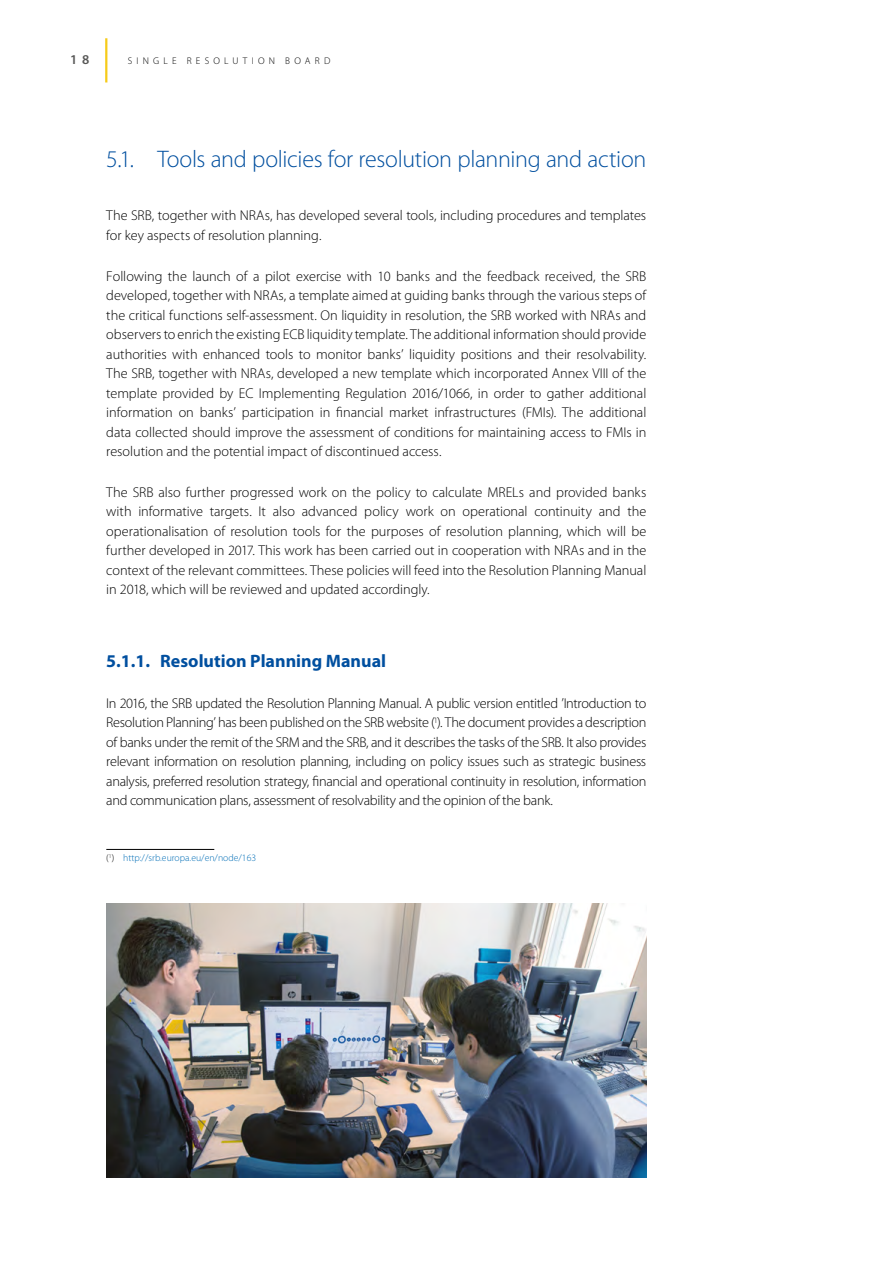
<style>
.page{position:relative;width:893px;height:1263px;background:#fff}
.page>*{position:absolute;margin:0;border:0;box-sizing:border-box;transform-origin:0 0}
.t2{font:300 24px "Myriad Pro";letter-spacing:-.015em;color:#004f9f}
.t3{font:700 18px "Myriad Pro";color:#004f9f}
.body{font:300 14.25px/19.5px "Myriad Pro";letter-spacing:-.005em;color:#000;text-align:justify}
.t1{font:600 13.5px "Myriad Pro";color:#575756}
.footnote{font:300 9.75px "Myriad Pro";color:#006eb7}
.None-2{font:300 9.75px "Myriad Pro";letter-spacing:.435em;color:#000}
.s1{color:#000}
</style>
<div class="page">
<hr style="left:105px;top:38px;width:2px;height:44px;background:#f6cb1a">
<hr style="left:106px;top:849px;width:108px;height:1px;background:#000">
<img style="left:106px;top:904px;width:540px;height:274px">
<p class="t1" style="left:70px;top:52px;width:21px">1 8</p>
<p class="None-2" style="left:128px;top:55px;width:204px">SINGLE RESOLUTION BOARD</p>
<p class="t2" style="left:106px;top:146px;width:542px">5.1. Tools and policies for resolution planning and action</p>
<p class="body" style="left:106px;top:206px;width:541px">The SRB, together with NRAs, has developed several tools, including procedures and templates for key aspects of resolution planning.</p>
<p class="body" style="left:106px;top:266px;width:542px">Following the launch of a pilot exercise with 10 banks and the feedback received, the SRB developed, together with NRAs, a template aimed at guiding banks through the various steps of the critical functions self-assessment. On liquidity in resolution, the SRB worked with NRAs and observers to enrich the existing ECB liquidity template. The additional information should provide authorities with enhanced tools to monitor banks’ liquidity positions and their resolvability.<br>The SRB, together with NRAs, developed a new template which incorporated Annex VIII of the template provided by EC Implementing Regulation 2016/1066, in order to gather additional information on banks’ participation in financial market infrastructures (FMIs). The additional data collected should improve the assessment of conditions for maintaining access to FMIs in resolution and the potential impact of discontinued access.</p>
<p class="body" style="left:106px;top:483px;width:542px">The SRB also further progressed work on the policy to calculate MRELs and provided banks with informative targets. It also advanced policy work on operational continuity and the operationalisation of resolution tools for the purposes of resolution planning, which will be further developed in 2017. This work has been carried out in cooperation with NRAs and in the context of the relevant committees. These policies will feed into the Resolution Planning Manual in 2018, which will be reviewed and updated accordingly.</p>
<p class="t3" style="left:106px;top:651px;width:281px">5.1.1. Resolution Planning Manual</p>
<p class="body" style="left:106px;top:693px;width:542px">In 2016, the SRB updated the Resolution Planning Manual. A public version entitled ’Introduction to Resolution Planning’ has been published on the SRB website (<sup>1</sup>). The document provides a description of banks under the remit of the SRM and the SRB, and it describes the tasks of the SRB. It also provides relevant information on resolution planning, including on policy issues such as strategic business analysis, preferred resolution strategy, financial and operational continuity in resolution, information and communication plans, assessment of resolvability and the opinion of the bank.</p>
<p class="footnote" style="left:106px;top:852px;width:151px"><span class="s1">(</span><sup>1</sup><span class="s1">)</span> http://srb.europa.eu/en/node/163</p>
</div>
